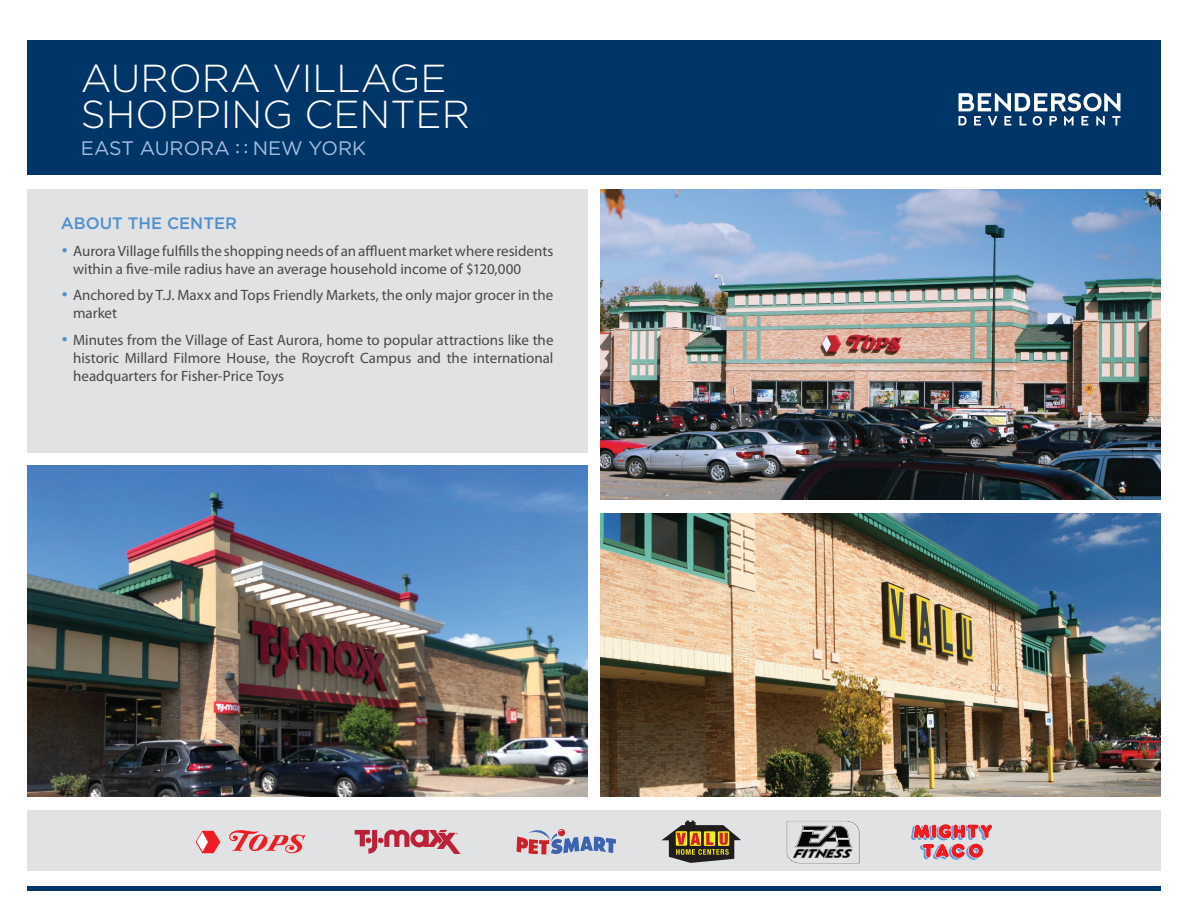
<style>
.page{position:relative;width:1188px;height:918px;background:#fff}
.page>*{position:absolute;margin:0;border:0;box-sizing:border-box;transform-origin:0 0}
.t1{font:300 39px/36.8px "Gotham";color:#fff}
.t2{font:19.5px "Gotham";color:#a4bee3}
.t3{font:500 16.5px "Gotham";color:#5090cc}
.t4{font:15px/18px "Myriad Pro";color:#474848}
.s1{font-family:"Myriad Pro"}
.s2{font-family:"Gotham";font-size:16.5px;color:#5090cc}
</style>
<div class="page">
<img style="left:601px;top:189px;width:560px;height:311px">
<img style="left:601px;top:513px;width:560px;height:283px">
<div style="left:27px;top:810px;width:1134px;height:61px;background:#e1e2e4"></div>
<img style="left:27px;top:466px;width:560px;height:330px">
<div style="left:27px;top:40px;width:1134px;height:136px;background:#003667"></div>
<svg style="left:958px;top:93px;width:163px;height:32px"></svg>
<hr style="left:27px;top:887px;width:1134px;height:4px;background:#003667">
<div style="left:27px;top:189px;width:560px;height:263px;background:#e1e2e4"></div>
<svg style="left:911px;top:824px;width:81px;height:36px"></svg>
<svg style="left:517px;top:829px;width:99px;height:25px"></svg>
<svg style="left:355px;top:830px;width:106px;height:24px"></svg>
<svg style="left:196px;top:831px;width:24px;height:22px"></svg>
<svg style="left:229px;top:830px;width:77px;height:23px"></svg>
<svg style="left:661px;top:821px;width:80px;height:42px"></svg>
<img style="left:786px;top:821px;width:73px;height:42px">
<h1 class="t1" style="left:81px;top:58px;width:390px">AURORA VILLAGE<br>SHOPPING CENTER</h1>
<h2 class="t2" style="left:81px;top:135px;width:287px">EAST AURORA <span class="s1">: :</span> NEW YORK</h2>
<p class="t3" style="left:61px;top:212px;width:178px">ABOUT THE CENTER</p>
<p class="t4" style="left:73px;top:241px;width:482px;text-indent:-12px"><span class="s2">•</span> Aurora Village fulfills the shopping needs of an affluent market where residents within a five-mile radius have an average household income of $120,000</p>
<p class="t4" style="left:73px;top:286px;width:482px;text-indent:-12px"><span class="s2">•</span> Anchored by T.J. Maxx and Tops Friendly Markets, the only major grocer in the market</p>
<p class="t4" style="left:73px;top:331px;width:482px;text-align:justify;text-indent:-12px"><span class="s2">•</span> Minutes from the Village of East Aurora, home to popular attractions like the historic Millard Filmore House, the Roycroft Campus and the international headquarters for Fisher-Price Toys</p>
</div>
